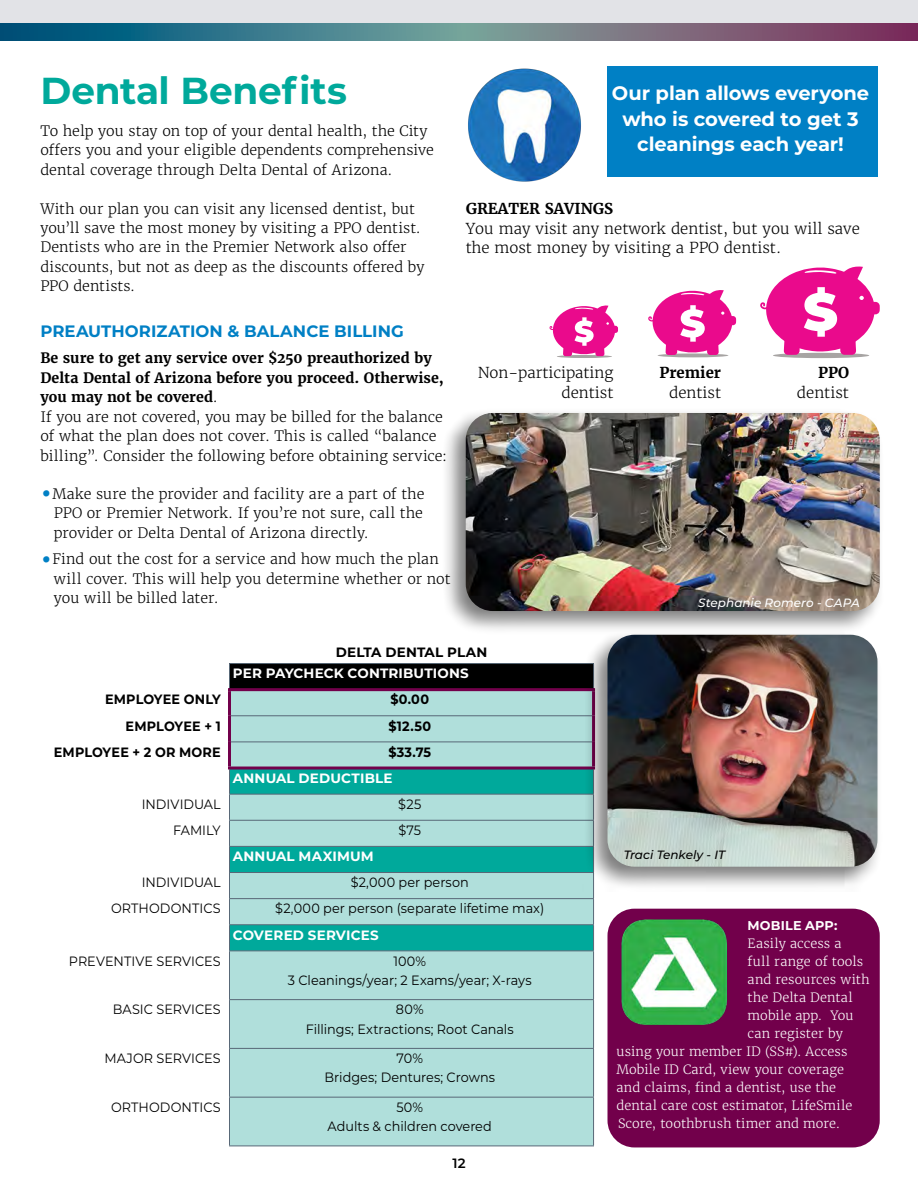
<style>
.page{position:relative;width:918px;height:1188px;background:#fff}
.page>*{position:absolute;margin:0;border:0;box-sizing:border-box;transform-origin:0 0}
.t1{font:700 37.5px "Montserrat";letter-spacing:-.01em;color:#00a99b}
.t2{font:700 19.5px/25.5px "Montserrat";letter-spacing:-.01em;color:#fff;text-align:center}
.t3{font:700 16.5px "Montserrat";letter-spacing:.005em;color:#0080c5}
.t4{font:300 15px/19.5px "Merriweather";color:#000}
.t5{font:700 15px "Merriweather";color:#000}
.t6{font:300 14.25px/19.5px "Merriweather";letter-spacing:.005em;color:#000}
.t7{font:13.5px/19.2px "Montserrat";letter-spacing:.005em;color:#000;text-align:center;scale:.95 1}
.t8{font:700 13.5px "Montserrat";letter-spacing:.015em;color:#fff}
.t9{font:700 13.5px "Montserrat";letter-spacing:.015em;color:#000;scale:.95 1}
.t10{font:700 13.5px "Montserrat";letter-spacing:.015em;color:#000}
.t11{font:600 13.5px "Montserrat";color:#000}
.t12{font:300 12.75px "Merriweather";letter-spacing:.005em;color:#fff}
.t13{font:700 12.75px "Montserrat";letter-spacing:.015em;color:#fff}
.t14{font:italic 500 12px "Montserrat";letter-spacing:.005em;color:#fff}
.t15{font:italic 500 12px "Montserrat";letter-spacing:.005em;color:#000}
.s1{font-weight:700}
.s2{font-weight:700;font-size:28.5px;color:#0080c5}
</style>
<div class="page">
<div style="left:0;top:0;width:918px;height:24px;background:#e2e3e7"></div>
<svg style="left:0;top:23px;width:918px;height:17px;background:#566f82"></svg>
<div style="left:441px;top:407px;width:444px;height:229px;background:#000;opacity:.5"></div>
<img style="left:466px;top:413px;width:414px;height:198px">
<div style="left:230px;top:664px;width:364px;height:26px;background:#000"></div>
<div style="left:230px;top:691px;width:363px;height:454px;background:#b0dfdb"></div>
<svg style="left:230px;top:770px;width:363px;height:180px;background:#65c7bf"></svg>
<hr style="left:229px;top:663px;width:365px;height:1px;background:#586877">
<svg style="left:229px;top:664px;width:1px;height:24px"></svg>
<hr style="left:231px;top:715px;width:361px;height:1px;background:#586877">
<hr style="left:231px;top:741px;width:361px;height:1px;background:#586877">
<hr style="left:229px;top:794px;width:365px;height:1px;background:#586877">
<hr style="left:229px;top:820px;width:365px;height:1px;background:#586877">
<hr style="left:229px;top:846px;width:365px;height:1px;background:#586877">
<hr style="left:229px;top:872px;width:365px;height:1px;background:#586877">
<hr style="left:229px;top:898px;width:365px;height:1px;background:#586877">
<svg style="left:593px;top:892px;width:1px;height:58px"></svg>
<hr style="left:229px;top:924px;width:365px;height:1px;background:#586877">
<hr style="left:229px;top:950px;width:365px;height:1px;background:#586877">
<hr style="left:593px;top:951px;width:1px;height:48px;background:#586877">
<hr style="left:229px;top:999px;width:365px;height:1px;background:#586877">
<hr style="left:593px;top:1000px;width:1px;height:48px;background:#586877">
<hr style="left:229px;top:1048px;width:365px;height:1px;background:#586877">
<hr style="left:593px;top:1049px;width:1px;height:48px;background:#586877">
<hr style="left:229px;top:1097px;width:365px;height:1px;background:#586877">
<hr style="left:593px;top:1098px;width:1px;height:47px;background:#586877">
<hr style="left:229px;top:1145px;width:365px;height:1px;background:#586877">
<svg style="left:229px;top:770px;width:1px;height:180px"></svg>
<hr style="left:229px;top:951px;width:1px;height:48px;background:#586877">
<hr style="left:229px;top:1000px;width:1px;height:48px;background:#586877">
<hr style="left:229px;top:1049px;width:1px;height:48px;background:#586877">
<hr style="left:229px;top:1098px;width:1px;height:47px;background:#586877">
<hr style="left:228px;top:688px;width:367px;height:3px;background:#72004b">
<hr style="left:228px;top:691px;width:3px;height:25px;background:#72004b">
<hr style="left:228px;top:716px;width:3px;height:26px;background:#72004b">
<hr style="left:228px;top:742px;width:3px;height:25px;background:#72004b">
<hr style="left:228px;top:767px;width:367px;height:3px;background:#72004b">
<div style="left:608px;top:909px;width:272px;height:238px;background:#72004b;border-radius:27px"></div>
<img style="left:612px;top:912px;width:115px;height:113px">
<div style="left:773px;top:353px;width:96px;height:5px;background:#a7a4a3;border-radius:50%"></div>
<svg style="left:760px;top:267px;width:120px;height:88px"></svg>
<hr style="left:658px;top:353px;width:70px;height:4px;background:#a7a4a3;border-radius:50%">
<svg style="left:648px;top:290px;width:88px;height:65px"></svg>
<hr style="left:557px;top:355px;width:55px;height:3px;background:#a7a4a3;border-radius:50%">
<svg style="left:550px;top:306px;width:68px;height:50px"></svg>
<div style="left:607px;top:66px;width:271px;height:111px;background:#0080c5"></div>
<div style="left:583px;top:629px;width:300px;height:263px;background:#000;opacity:.5"></div>
<img style="left:608px;top:635px;width:270px;height:232px">
<img style="left:468px;top:68px;width:113px;height:114px">
<h1 class="t1" style="left:40px;top:63px;width:308px">Dental Benefits</h1>
<p class="t6" style="left:40px;top:121px;width:395px">To help you stay on top of your dental health, the City offers you and your eligible dependents comprehensive dental coverage through Delta Dental of Arizona.</p>
<p class="t6" style="left:40px;top:199px;width:386px">With our plan you can visit any licensed dentist, but you’ll save the most money by visiting a PPO dentist.<br>Dentists who are in the Premier Network also offer discounts, but not as deep as the discounts offered by PPO dentists.</p>
<p class="t3" style="left:40px;top:319px;width:365px">PREAUTHORIZATION &amp; BALANCE BILLING</p>
<p class="t6" style="left:40px;top:348px;width:408px"><span class="s1">Be sure to get any service over $250 preauthorized by Delta Dental of Arizona before you proceed. Otherwise, you may not be covered</span>.<br>If you are not covered, you may be billed for the balance of what the plan does not cover. This is called “balance billing”. Consider the following before obtaining service:</p>
<p class="t6" style="left:54px;top:484px;width:372px;text-align:justify;text-indent:-13px"><span class="s2">•</span>Make sure the provider and facility are a part of the PPO or Premier Network. If you’re not sure, call the provider or Delta Dental of Arizona directly.</p>
<p class="t6" style="left:54px;top:549px;width:398px;text-indent:-13px"><span class="s2">•</span>Find out the cost for a service and how much the plan will cover. This will help you determine whether or not you will be billed later.</p>
<h2 class="t2" style="left:612px;top:79px;width:259px">Our plan allows everyone who is covered to get 3 cleanings each year!</h2>
<p class="t5" style="left:466px;top:199px;width:149px">GREATER SAVINGS</p>
<p class="t4" style="left:466px;top:219px;width:396px">You may visit any network dentist, but you will save the most money by visiting a PPO dentist.</p>
<p class="t4" style="left:478px;top:363px;width:137px;text-align:right">Non-participating dentist</p>
<p class="t5" style="left:659px;top:363px;width:63px">Premier</p>
<p class="t4" style="left:669px;top:383px;width:54px">dentist</p>
<p class="t5" style="left:818px;top:363px;width:32px">PPO</p>
<p class="t4" style="left:797px;top:383px;width:54px">dentist</p>
<p class="t14" style="left:698px;top:594px;width:163px">Stephanie Romero - CAPA</p>
<p class="t10" style="left:336px;top:642px;width:153px">DELTA DENTAL PLAN</p>
<p class="t8" style="left:233px;top:664px;width:237px">PER PAYCHECK CONTRIBUTIONS</p>
<p class="t9" style="left:105px;top:690px;width:123px">EMPLOYEE ONLY</p>
<p class="t9" style="left:391px;top:690px;width:42px">$0.00</p>
<p class="t9" style="left:126px;top:716px;width:102px">EMPLOYEE + 1</p>
<p class="t9" style="left:389px;top:716px;width:46px">$12.50</p>
<p class="t9" style="left:54px;top:742px;width:177px">EMPLOYEE + 2 OR MORE</p>
<p class="t9" style="left:388px;top:742px;width:47px">$33.75</p>
<p class="t8" style="left:233px;top:768px;width:161px">ANNUAL DEDUCTIBLE</p>
<p class="t7" style="left:142px;top:794px;width:85px">INDIVIDUAL</p>
<p class="t7" style="left:398px;top:794px;width:26px">$25</p>
<p class="t7" style="left:173px;top:820px;width:52px">FAMILY</p>
<p class="t7" style="left:398px;top:820px;width:25px">$75</p>
<p class="t8" style="left:233px;top:847px;width:142px">ANNUAL MAXIMUM</p>
<p class="t7" style="left:142px;top:872px;width:85px">INDIVIDUAL</p>
<p class="t7" style="left:351px;top:872px;width:126px">$2,000 per person</p>
<p class="t7" style="left:111px;top:899px;width:117px">ORTHODONTICS</p>
<p class="t7" style="left:275px;top:899px;width:285px">$2,000 per person (separate lifetime max)</p>
<p class="t8" style="left:233px;top:925px;width:147px">COVERED SERVICES</p>
<p class="t7" style="left:69px;top:951px;width:161px">PREVENTIVE SERVICES</p>
<p class="t7" style="left:288px;top:951px;width:258px">100%<br>3 Cleanings/year; 2 Exams/year; X-rays</p>
<p class="t7" style="left:113px;top:1000px;width:115px">BASIC SERVICES</p>
<p class="t7" style="left:306px;top:1000px;width:220px">80%<br>Fillings; Extractions; Root Canals</p>
<p class="t7" style="left:104px;top:1048px;width:124px">MAJOR SERVICES</p>
<p class="t7" style="left:324px;top:1048px;width:181px">70%<br>Bridges; Dentures; Crowns</p>
<p class="t7" style="left:111px;top:1097px;width:117px">ORTHODONTICS</p>
<p class="t7" style="left:328px;top:1097px;width:174px">50%<br>Adults &amp; children covered</p>
<p class="t11" style="left:452px;top:1154px;width:15px">12</p>
<p class="t15" style="left:624px;top:847px;width:103px">Traci Tenkely - IT</p>
<p class="t13" style="left:748px;top:916px;width:91px">MOBILE APP:</p>
<p class="t12" style="left:748px;top:936px;width:96px">Easily access a</p>
<p class="t12" style="left:748px;top:954px;width:117px">full range of tools</p>
<p class="t12" style="left:748px;top:972px;width:124px">and resources with</p>
<p class="t12" style="left:748px;top:990px;width:107px">the Delta Dental</p>
<p class="t12" style="left:748px;top:1008px;width:108px">mobile app. You</p>
<p class="t12" style="left:748px;top:1026px;width:97px">can register by</p>
<p class="t12" style="left:617px;top:1044px;width:232px">using your member ID (SS#). Access</p>
<p class="t12" style="left:617px;top:1062px;width:229px">Mobile ID Card, view your coverage</p>
<p class="t12" style="left:617px;top:1080px;width:221px">and claims, find a dentist, use the</p>
<p class="t12" style="left:617px;top:1098px;width:237px">dental care cost estimator, LifeSmile</p>
<p class="t12" style="left:618px;top:1116px;width:224px">Score, toothbrush timer and more.</p>
</div>
